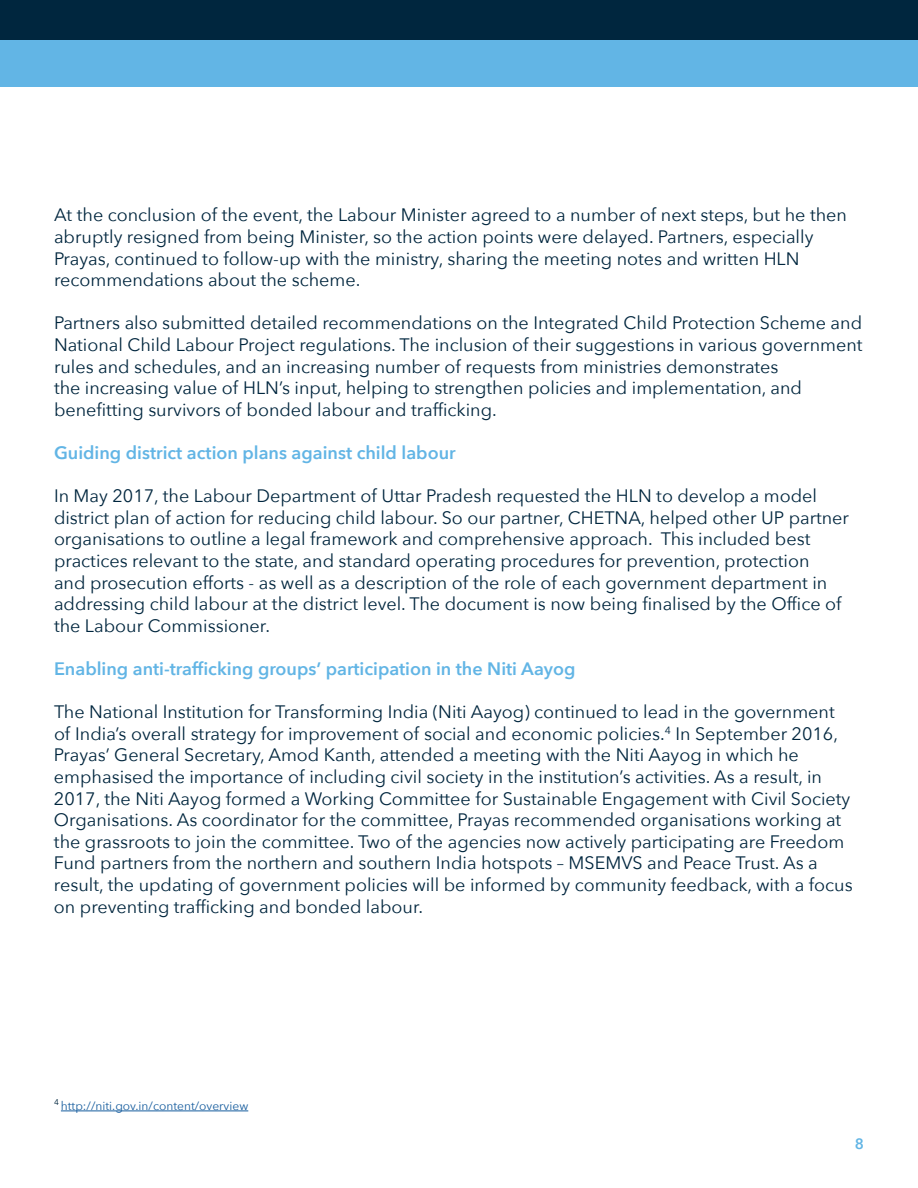
<style>
.page{position:relative;width:918px;height:1188px;background:#fff}
.page>*{position:absolute;margin:0;border:0;box-sizing:border-box;transform-origin:0 0}
.t1{font:18px/21.6px "Avenir Next";color:#00263e}
.t2{font:600 18px "Avenir Next";color:#62b5e5}
.t3{font:600 15px "Avenir Next";color:#62b5e5}
.t4{font:12px "Avenir Next";color:#175d9e}
</style>
<div class="page">
<hr style="left:61px;top:1111px;width:187px;height:1px;background:#175d9e">
<div style="left:0;top:0;width:918px;height:40px;background:#00263e"></div>
<div style="left:0;top:40px;width:918px;height:46px;background:#62b5e5"></div>
<p class="t1" style="left:54px;top:204px;width:794px">At the conclusion of the event, the Labour Minister agreed to a number of next steps, but he then abruptly resigned from being Minister, so the action points were delayed. Partners, especially Prayas, continued to follow-up with the ministry, sharing the meeting notes and written HLN recommendations about the scheme.</p>
<p class="t1" style="left:54px;top:312px;width:810px">Partners also submitted detailed recommendations on the Integrated Child Protection Scheme and National Child Labour Project regulations. The inclusion of their suggestions in various government rules and schedules, and an increasing number of requests from ministries demonstrates<br>the increasing value of HLN’s input, helping to strengthen policies and implementation, and benefitting survivors of bonded labour and trafficking.</p>
<p class="t2" style="left:54px;top:437px;width:403px">Guiding district action plans against child labour</p>
<p class="t1" style="left:54px;top:484px;width:797px">In May 2017, the Labour Department of Uttar Pradesh requested the HLN to develop a model district plan of action for reducing child labour. So our partner, CHETNA, helped other UP partner organisations to outline a legal framework and comprehensive approach. This included best practices relevant to the state, and standard operating procedures for prevention, protection<br>and prosecution efforts - as well as a description of the role of each government department in addressing child labour at the district level. The document is now being finalised by the Office of the Labour Commissioner.</p>
<p class="t2" style="left:54px;top:653px;width:523px">Enabling anti-trafficking groups’ participation in the Niti Aayog</p>
<p class="t1" style="left:54px;top:700px;width:800px">The National Institution for Transforming India (Niti Aayog) continued to lead in the government of India’s overall strategy for improvement of social and economic policies.<sup>4</sup> In September 2016, Prayas’ General Secretary, Amod Kanth, attended a meeting with the Niti Aayog in which he emphasised the importance of including civil society in the institution’s activities. As a result, in 2017, the Niti Aayog formed a Working Committee for Sustainable Engagement with Civil Society Organisations. As coordinator for the committee, Prayas recommended organisations working at the grassroots to join the committee. Two of the agencies now actively participating are Freedom Fund partners from the northern and southern India hotspots – MSEMVS and Peace Trust. As a result, the updating of government policies will be informed by community feedback, with a focus on preventing trafficking and bonded labour.</p>
<p class="t4" style="left:54px;top:1096px;width:196px"><sup>4</sup> http://niti.gov.in/content/overview</p>
<p class="t3" style="left:855px;top:1131px;width:11px">8</p>
</div>
